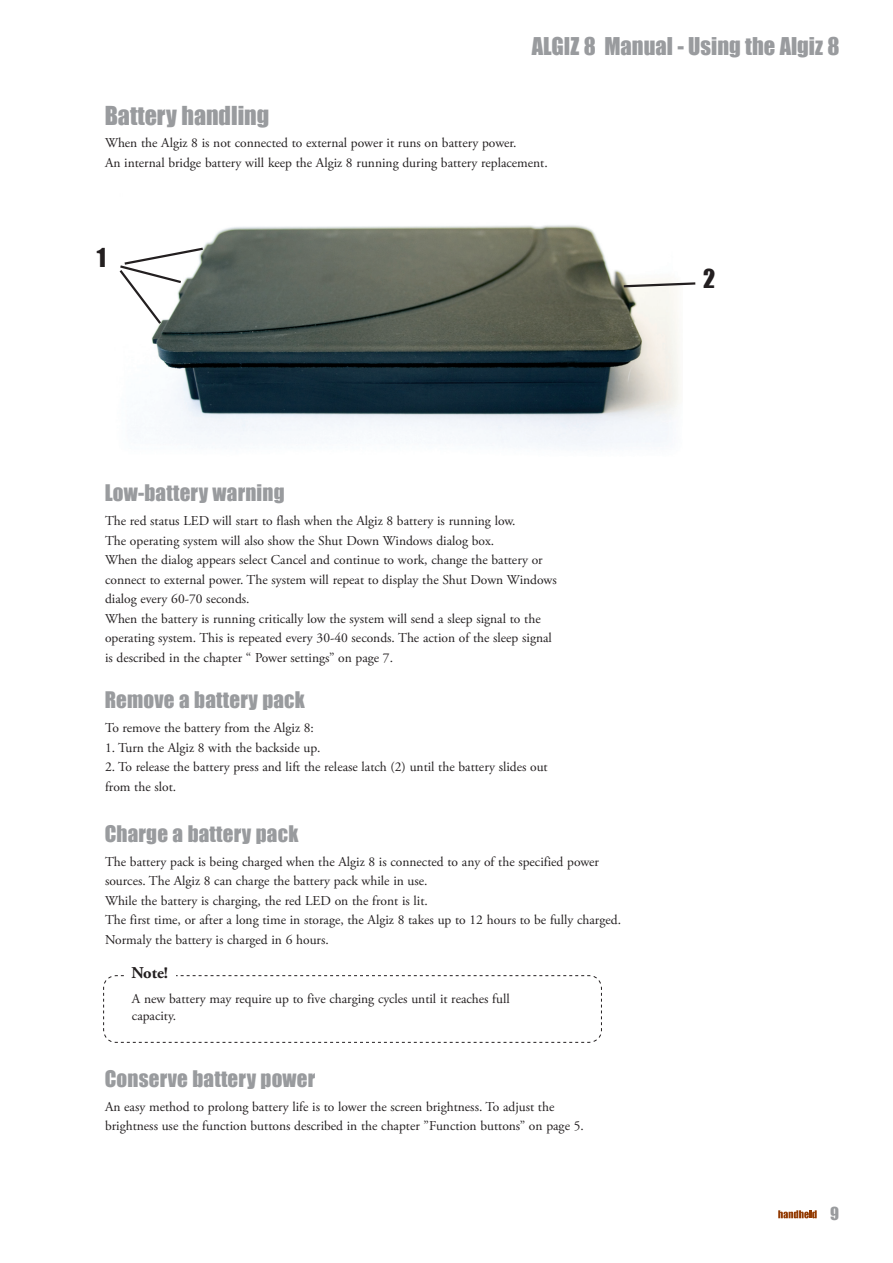
<style>
.page{position:relative;width:893px;height:1263px;background:#fff}
.page>*{position:absolute;margin:0;border:0;box-sizing:border-box;transform-origin:0 0}
.t1{font:24px "Impact";color:#999b9e}
.t2{font:24px "Impact";color:#231f20}
.t3{font:22.5px "Impact";color:#999b9e}
.t4{font:21px "Impact";letter-spacing:.01em;color:#999b9e}
.t5{font:700 16.5px "Adobe Garamond Pro";color:#231f20}
.t6{font:16.5px "Impact";color:#999b9e}
.t7{font:13.5px/19.5px "Adobe Garamond Pro";color:#231f20}
</style>
<div class="page">
<svg style="left:778px;top:1210px;width:39px;height:8px"></svg>
<svg style="left:103px;top:975px;width:499px;height:68px"></svg>
<div style="left:126px;top:962px;width:50px;height:29px;background:#fff"></div>
<img style="left:152px;top:225px;width:527px;height:222px">
<svg style="left:119px;top:246px;width:86px;height:80px"></svg>
<svg style="left:621px;top:281px;width:75px;height:8px"></svg>
<h1 class="t1" style="left:105px;top:101px;width:166px">Battery handling</h1>
<h2 class="t3" style="left:532px;top:32px;width:309px">ALGIZ 8 Manual - Using the Algiz 8</h2>
<p class="t7" style="left:105px;top:134px;width:444px">When the Algiz 8 is not connected to external power it runs on battery power.<br>An internal bridge battery will keep the Algiz 8 running during battery replacement.</p>
<h1 class="t2" style="left:97px;top:243px;width:11px">1</h1>
<h3 class="t4" style="left:105px;top:480px;width:181px">Low-battery warning</h3>
<p class="t7" style="left:105px;top:513px;width:453px">The red status LED will start to flash when the Algiz 8 battery is running low.<br>The operating system will also show the Shut Down Windows dialog box.<br>When the dialog appears select Cancel and continue to work, change the battery or connect to external power. The system will repeat to display the Shut Down Windows dialog every 60-70 seconds.<br>When the battery is running critically low the system will send a sleep signal to the operating system. This is repeated every 30-40 seconds. The action of the sleep signal is described in the chapter “ Power settings” on page 7.</p>
<h3 class="t4" style="left:105px;top:687px;width:202px">Remove a battery pack</h3>
<p class="t7" style="left:105px;top:720px;width:210px">To remove the battery from the Algiz 8:</p>
<p class="t7" style="left:105px;top:739px;width:217px">1. Turn the Algiz 8 with the backside up.</p>
<p class="t7" style="left:105px;top:759px;width:444px">2. To release the battery press and lift the release latch (2) until the battery slides out from the slot.</p>
<h3 class="t4" style="left:105px;top:820px;width:195px">Charge a battery pack</h3>
<p class="t7" style="left:105px;top:853px;width:517px">The battery pack is being charged when the Algiz 8 is connected to any of the specified power sources. The Algiz 8 can charge the battery pack while in use.<br>While the battery is charging, the red LED on the front is lit.<br>The first time, or after a long time in storage, the Algiz 8 takes up to 12 hours to be fully charged.<br>Normaly the battery is charged in 6 hours.</p>
<p class="t5" style="left:131px;top:966px;width:38px">Note!</p>
<p class="t7" style="left:132px;top:992px;width:379px;line-height:16.5px">A new battery may require up to five charging cycles until it reaches full capacity.</p>
<h3 class="t4" style="left:105px;top:1066px;width:212px">Conserve battery power</h3>
<p class="t7" style="left:105px;top:1098px;width:480px">An easy method to prolong battery life is to lower the screen brightness. To adjust the brightness use the function buttons described in the chapter ”Function buttons” on page 5.</p>
<h1 class="t2" style="left:703px;top:264px;width:14px">2</h1>
<p class="t6" style="left:830px;top:1204px;width:10px">9</p>
</div>
